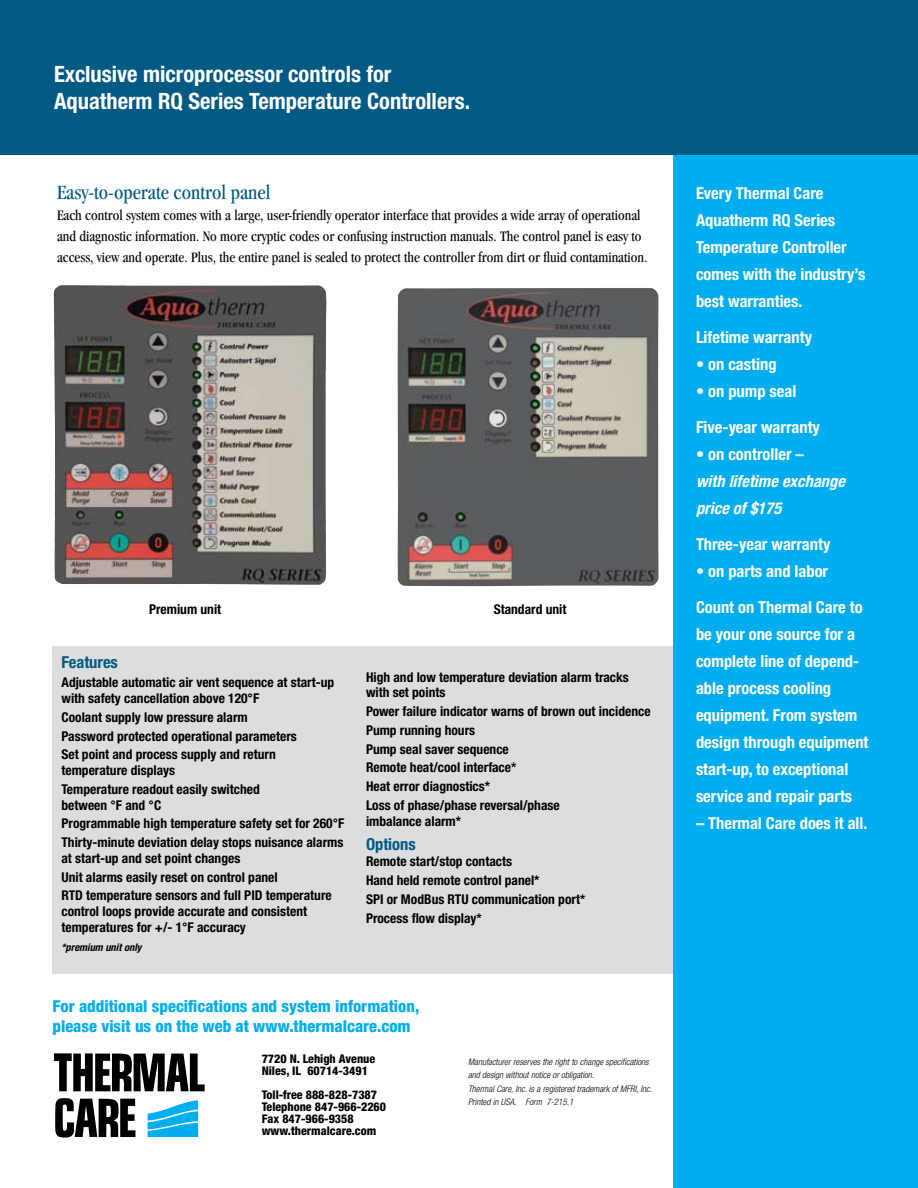
<style>
.page{position:relative;width:918px;height:1188px;background:#fff}
.page>*{position:absolute;margin:0;border:0;box-sizing:border-box;transform-origin:0 0}
.t1{font:700 condensed 22.5px/27px "Helvetica Neue";color:#fff}
.t2{font:condensed 21px "Garamond";color:#005a84}
.t3{font:700 condensed 16.5px/27px "Helvetica Neue";color:#fff}
.t4{font:800 condensed 16.5px/19.8px "Helvetica Neue";color:#00adef}
.t5{font:italic 700 condensed 16.5px/27px "Helvetica Neue";color:#fff}
.t6{font:700 condensed 16.5px "Helvetica Neue";color:#005a84}
.t7{font:condensed 15px/21px "Garamond";color:#000}
.t8{font:700 condensed 13.5px/18.8px "Helvetica Neue";color:#000}
.t9{font:800 condensed 12px/12px "Helvetica Neue";color:#000}
.t10{font:italic 700 condensed 10.5px "Helvetica Neue";color:#000}
.t11{font:italic 300 condensed 9px/13.5px "Helvetica Neue";color:#000}
</style>
<div class="page">
<div style="left:52px;top:646px;width:640px;height:328px;background:#dcddde"></div>
<div style="left:674px;top:90px;width:244px;height:1098px;background:#00adef"></div>
<div style="left:0;top:0;width:918px;height:155px;background:#005a84"></div>
<svg style="left:54px;top:1053px;width:151px;height:38px"></svg>
<svg style="left:55px;top:1098px;width:80px;height:40px"></svg>
<svg style="left:148px;top:1100px;width:50px;height:37px"></svg>
<img style="left:54px;top:285px;width:273px;height:300px">
<img style="left:398px;top:288px;width:261px;height:298px">
<h1 class="t1" style="left:54px;top:60px;width:418px">Exclusive microprocessor controls for<br>Aquatherm RQ Series Temperature Controllers.</h1>
<h2 class="t2" style="left:57px;top:181px;width:215px">Easy-to-operate control panel</h2>
<p class="t7" style="left:57px;top:205px;width:592px">Each control system comes with a large, user-friendly operator interface that provides a wide array of operational and diagnostic information. No more cryptic codes or confusing instruction manuals. The control panel is easy to access, view and operate. Plus, the entire panel is sealed to protect the controller from dirt or fluid contamination.</p>
<p class="t8" style="left:149px;top:600px;width:74px">Premium unit</p>
<p class="t8" style="left:494px;top:600px;width:74px">Standard unit</p>
<p class="t6" style="left:62px;top:652px;width:58px">Features</p>
<p class="t8" style="left:62px;top:675px;width:274px;line-height:15.8px">Adjustable automatic air vent sequence at start-up with safety cancellation above 120°F</p>
<p class="t8" style="left:62px;top:708px;width:237px">Coolant supply low pressure alarm<br>Password protected operational parameters<br>Set point and process supply and return</p>
<p class="t8" style="left:62px;top:761px;width:200px">temperature displays<br>Temperature readout easily switched</p>
<p class="t8" style="left:62px;top:795px;width:284px">between °F and °C<br>Programmable high temperature safety set for 260°F<br>Thirty-minute deviation delay stops nuisance alarms</p>
<p class="t8" style="left:62px;top:849px;width:272px">at start-up and set point changes<br>Unit alarms easily reset on control panel<br>RTD temperature sensors and full PID temperature</p>
<p class="t8" style="left:62px;top:903px;width:247px;line-height:15.8px">control loops provide accurate and consistent temperatures for +/- 1°F accuracy</p>
<p class="t10" style="left:62px;top:941px;width:82px">*premium unit only</p>
<p class="t8" style="left:366px;top:669px;width:264px;line-height:15.8px">High and low temperature deviation alarm tracks with set points</p>
<p class="t8" style="left:366px;top:702px;width:286px">Power failure indicator warns of brown out incidence<br>Pump running hours<br>Pump seal saver sequence<br>Remote heat/cool interface*<br>Heat error diagnostics*<br>Loss of phase/phase reversal/phase</p>
<p class="t8" style="left:366px;top:811px;width:97px">imbalance alarm*</p>
<p class="t6" style="left:366px;top:835px;width:51px">Options</p>
<p class="t8" style="left:366px;top:852px;width:221px">Remote start/stop contacts<br>Hand held remote control panel*<br>SPI or ModBus RTU communication port*<br>Process flow display*</p>
<p class="t4" style="left:52px;top:996px;width:368px">For additional specifications and system information, please visit us on the web at www.thermalcare.com</p>
<p class="t9" style="left:262px;top:1053px;width:115px">7720 N. Lehigh Avenue<br>Niles, IL 60714-3491</p>
<p class="t9" style="left:262px;top:1089px;width:126px">Toll-free 888-828-7387<br>Telephone 847-966-2260<br>Fax 847-966-9358 www.thermalcare.com</p>
<p class="t11" style="left:468px;top:1055px;width:186px">Manufacturer reserves the right to change specifications and design without notice or obligation.<br>Thermal Care, Inc. is a registered trademark of MFRI, Inc.<br>Printed in USA. Form 7-215.1</p>
<p class="t3" style="left:696px;top:179px;width:171px">Every Thermal Care<br>Aquatherm RQ Series<br>Temperature Controller comes with the industry’s best warranties.</p>
<p class="t3" style="left:696px;top:323px;width:118px">Lifetime warranty</p>
<p class="t3" style="left:696px;top:350px;width:82px">• on casting</p>
<p class="t3" style="left:696px;top:373px;width:125px;line-height:36px">• on pump seal<br>Five-year warranty</p>
<p class="t3" style="left:696px;top:440px;width:109px">• on controller –</p>
<p class="t5" style="left:696px;top:467px;width:151px">with lifetime exchange price of $175</p>
<p class="t3" style="left:696px;top:530px;width:136px">Three-year warranty</p>
<p class="t3" style="left:696px;top:553px;width:168px;line-height:36px">• on parts and labor<br>Count on Thermal Care to</p>
<p class="t3" style="left:696px;top:620px;width:174px">be your one source for a complete line of depend&shy;able process cooling equipment. From system design through equipment start-up, to exceptional service and repair parts</p>
<p class="t3" style="left:696px;top:809px;width:173px">– Thermal Care does it all.</p>
</div>
